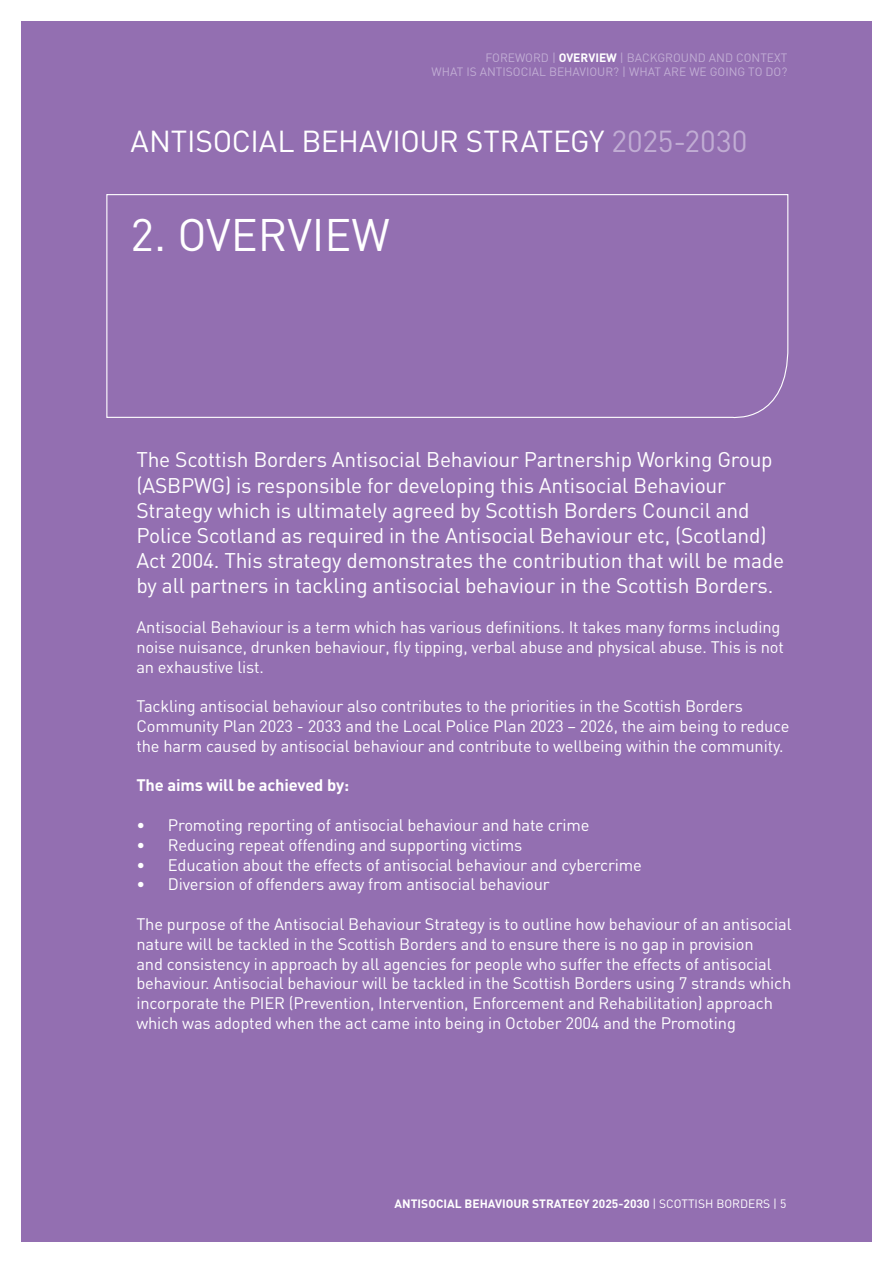
<style>
.page{position:relative;width:893px;height:1263px;background:#fff}
.page>*{position:absolute;margin:0;border:0;box-sizing:border-box;transform-origin:0 0}
.t1{font:45px "DIN";color:#fff}
.t2{font:30px "DIN";letter-spacing:-.005em;color:#fff}
.t3{font:21px/25.2px "DIN";letter-spacing:-.01em;color:#fff}
.t4{font:16.5px/19.8px "DIN";letter-spacing:-.01em;color:#fff}
.t5{font:700 16.5px "DIN";letter-spacing:-.01em;color:#fff}
.t6{font:12px/14.4px "DIN";color:#c1add4;text-align:right}
.t7{font:700 12px "DIN";color:#fff}
.s1{font-weight:700;color:#fff}
.s2{color:#c1add4}
.s3{font-weight:400}
</style>
<div class="page">
<div style="left:21px;top:21px;width:851px;height:1221px;background:#936fb1"></div>
<svg style="left:106px;top:194px;width:683px;height:225px"></svg>
<p class="t6" style="left:432px;top:50px;width:357px">FOREWORD | <span class="s1">OVERVIEW</span> | BACKGROUND AND CONTEXT<br>WHAT IS ANTISOCIAL BEHAVIOUR? | WHAT ARE WE GOING TO DO?</p>
<h2 class="t2" style="left:131px;top:122px;width:618px">ANTISOCIAL BEHAVIOUR STRATEGY <span class="s2">2025-2030</span></h2>
<h1 class="t1" style="left:131px;top:207px;width:261px">2. OVERVIEW</h1>
<p class="t3" style="left:136px;top:447px;width:649px">The Scottish Borders Antisocial Behaviour Partnership Working Group (ASBPWG) is responsible for developing this Antisocial Behaviour Strategy which is ultimately agreed by Scottish Borders Council and Police Scotland as required in the Antisocial Behaviour etc, (Scotland)<br>Act 2004. This strategy demonstrates the contribution that will be made by all partners in tackling antisocial behaviour in the Scottish Borders.</p>
<p class="t4" style="left:136px;top:617px;width:649px">Antisocial Behaviour is a term which has various definitions. It takes many forms including noise nuisance, drunken behaviour, fly tipping, verbal abuse and physical abuse. This is not an exhaustive list.</p>
<p class="t4" style="left:136px;top:696px;width:655px">Tackling antisocial behaviour also contributes to the priorities in the Scottish Borders<br>Community Plan 2023 - 2033 and the Local Police Plan 2023 – 2026, the aim being to reduce the harm caused by antisocial behaviour and contribute to wellbeing within the community.</p>
<p class="t5" style="left:136px;top:774px;width:214px">The aims will be achieved by:</p>
<p class="t4" style="left:136px;top:815px;width:455px">• Promoting reporting of antisocial behaviour and hate crime</p>
<p class="t4" style="left:136px;top:834px;width:387px">• Reducing repeat offending and supporting victims</p>
<p class="t4" style="left:136px;top:854px;width:507px">• Education about the effects of antisocial behaviour and cybercrime</p>
<p class="t4" style="left:136px;top:874px;width:415px">• Diversion of offenders away from antisocial behaviour</p>
<p class="t4" style="left:136px;top:914px;width:657px">The purpose of the Antisocial Behaviour Strategy is to outline how behaviour of an antisocial nature will be tackled in the Scottish Borders and to ensure there is no gap in provision<br>and consistency in approach by all agencies for people who suffer the effects of antisocial behaviour. Antisocial behaviour will be tackled in the Scottish Borders using 7 strands which incorporate the PIER (Prevention, Intervention, Enforcement and Rehabilitation) approach which was adopted when the act came into being in October 2004 and the Promoting</p>
<p class="t7" style="left:395px;top:1196px;width:393px">ANTISOCIAL BEHAVIOUR STRATEGY 2025-2030 <span class="s3">| SCOTTISH BORDERS | 5</span></p>
</div>
